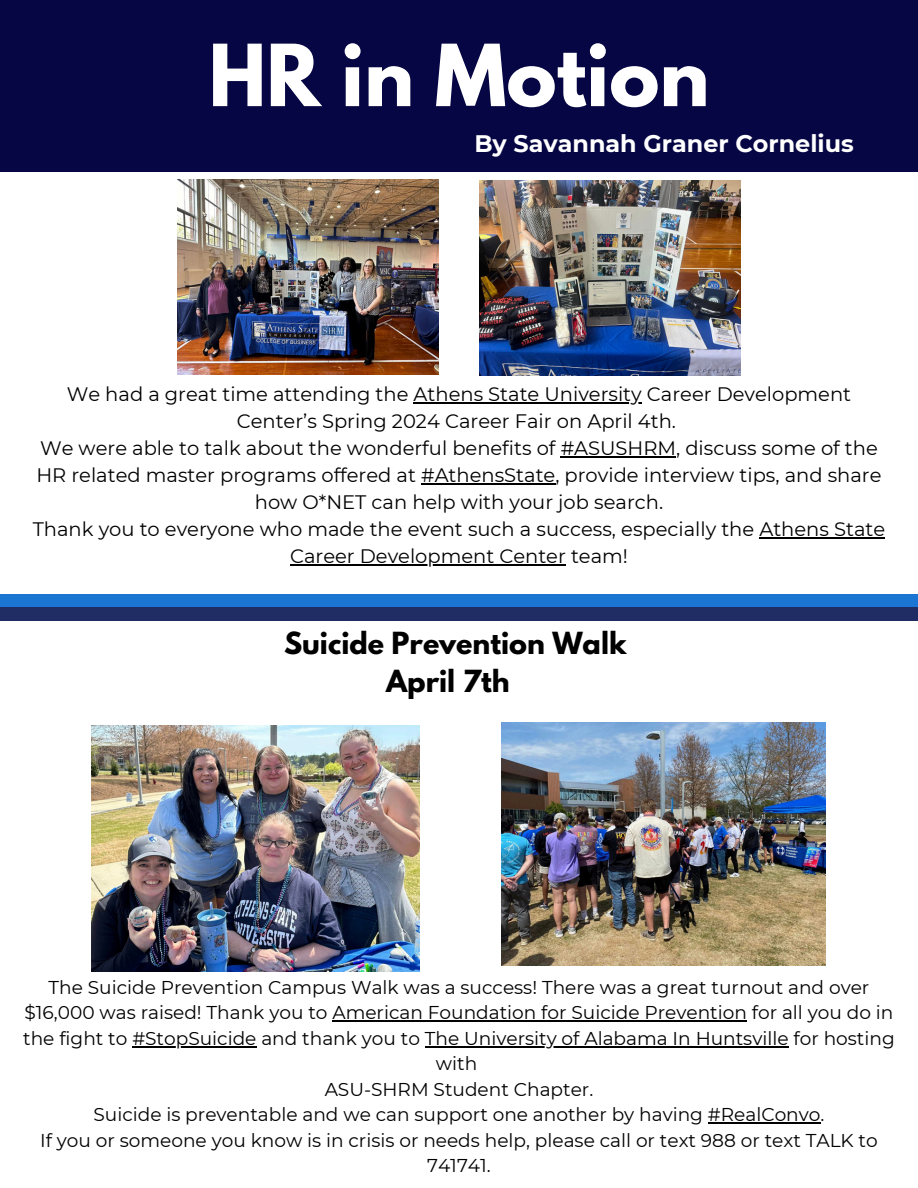
<style>
.page{position:relative;width:918px;height:1188px;background:#fff}
.page>*{position:absolute;margin:0;border:0;box-sizing:border-box;transform-origin:0 0}
.t1{font:700 75.75px "League Spartan";color:#fff}
.t2{font:700 27px/37.2px "League Spartan";color:#000;text-align:center}
.t3{font:700 23.85px "Montserrat";color:#fff}
.t4{font:19.5px/27px "Montserrat";color:#000;text-align:center}
.t5{font:18.6px/25.5px "Montserrat";color:#000;text-align:center}
</style>
<div class="page">
<div style="left:0;top:0;width:918px;height:172px;background:#060644"></div>
<img style="left:92px;top:726px;width:327px;height:245px">
<img style="left:502px;top:723px;width:324px;height:243px">
<hr style="left:414px;top:402px;width:228px;height:1px;background:#000">
<hr style="left:561px;top:456px;width:115px;height:1px;background:#000">
<hr style="left:421px;top:483px;width:134px;height:1px;background:#000">
<hr style="left:759px;top:537px;width:126px;height:1px;background:#000">
<hr style="left:290px;top:564px;width:276px;height:1px;background:#000">
<div style="left:0;top:594px;width:918px;height:14px;background:#1a76d2"></div>
<img style="left:178px;top:179px;width:261px;height:196px">
<img style="left:480px;top:180px;width:261px;height:196px">
<hr style="left:332px;top:1020px;width:415px;height:2px;background:#000">
<hr style="left:132px;top:1046px;width:125px;height:1px;background:#000">
<hr style="left:425px;top:1046px;width:364px;height:1px;background:#000">
<hr style="left:708px;top:1122px;width:113px;height:2px;background:#000">
<div style="left:0;top:608px;width:918px;height:13px;background:#202c64"></div>
<p class="t1" style="left:209px;top:38px;width:502px">HR in Motion</p>
<p class="t3" style="left:474px;top:129px;width:381px">By Savannah Graner Cornelius</p>
<p class="t4" style="left:67px;top:381px;width:786px">We had a great time attending the Athens State University Career Development</p>
<p class="t4" style="left:40px;top:408px;width:839px">Center’s Spring 2024 Career Fair on April 4th.<br>We were able to talk about the wonderful benefits of #ASUSHRM, discuss some of the</p>
<p class="t4" style="left:33px;top:462px;width:854px">HR related master programs offered at #AthensState, provide interview tips, and share how O*NET can help with your job search.<br>Thank you to everyone who made the event such a success, especially the Athens State</p>
<p class="t4" style="left:290px;top:543px;width:339px">Career Development Center team!</p>
<p class="t2" style="left:284px;top:628px;width:344px">Suicide Prevention Walk<br>April 7th</p>
<p class="t5" style="left:23px;top:974px;width:873px">The Suicide Prevention Campus Walk was a success! There was a great turnout and over $16,000 was raised! Thank you to American Foundation for Suicide Prevention for all you do in the fight to #StopSuicide and thank you to The University of Alabama In Huntsville for hosting</p>
<p class="t5" style="left:40px;top:1051px;width:839px">with<br>ASU-SHRM Student Chapter.<br>Suicide is preventable and we can support one another by having #RealConvo.<br>If you or someone you know is in crisis or needs help, please call or text 988 or text TALK to 741741.</p>
</div>
